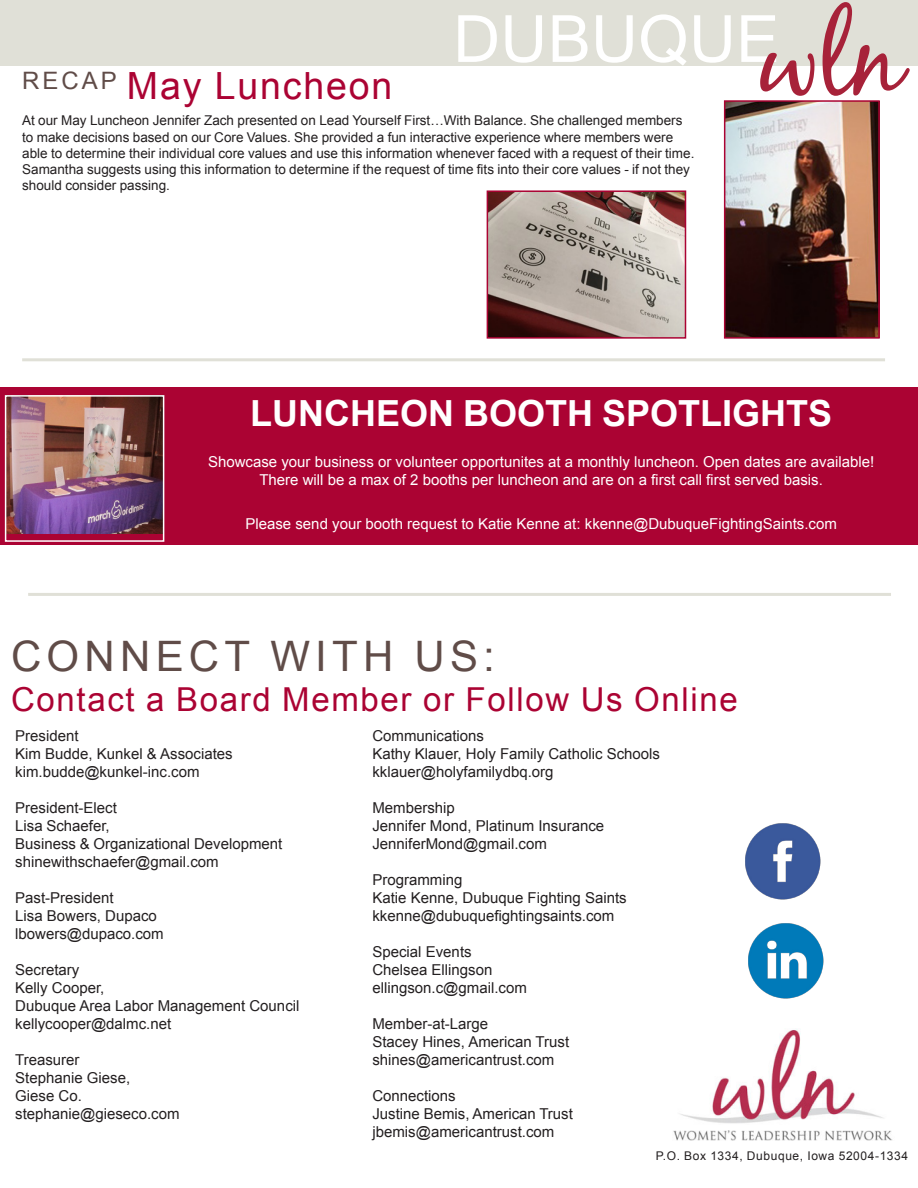
<style>
.page{position:relative;width:918px;height:1188px;background:#fff}
.page>*{position:absolute;margin:0;border:0;box-sizing:border-box;transform-origin:0 0}
.t1{font:63px "Kartika";color:#fff}
.t2{font:42px "Arial";letter-spacing:.125em;color:#604c48}
.t3{font:37.5px "Arial";letter-spacing:.05em;color:#ab0333}
.t4{font:700 36px "Arial";color:#fff}
.t5{font:33px "Arial";letter-spacing:.05em;color:#ab0333}
.t6{font:24px "Arial";letter-spacing:.125em;color:#604c48}
.t7{font:15px "Arial";color:#231f20}
.t8{font:15px "Arial";color:#fff}
.t9{font:13.5px/16.2px "Arial";color:#231f20}
.t10{font:12px "Arial";letter-spacing:.05em;color:#231f20}
</style>
<div class="page">
<img style="left:673px;top:1029px;width:220px;height:112px">
<img style="left:748px;top:923px;width:76px;height:76px">
<img style="left:745px;top:823px;width:76px;height:77px">
<hr style="left:28px;top:593px;width:863px;height:3px;background:#e0e0d7">
<div style="left:0;top:387px;width:918px;height:158px;background:#ab0333"></div>
<img style="left:8px;top:398px;width:153px;height:135px">
<div style="left:5px;top:395px;width:159px;height:147px;border:2px solid #fff"></div>
<hr style="left:22px;top:358px;width:863px;height:3px;background:#e0e0d7">
<img style="left:490px;top:193px;width:193px;height:143px">
<div style="left:487px;top:190px;width:199px;height:149px;border:2px solid #ab0333"></div>
<img style="left:727px;top:103px;width:150px;height:233px">
<div style="left:724px;top:100px;width:156px;height:239px;border:2px solid #ab0333"></div>
<div style="left:0;top:0;width:918px;height:66px;background:#e0e0d7"></div>
<svg style="left:760px;top:53px;width:54px;height:43px"></svg>
<svg style="left:823px;top:2px;width:87px;height:94px"></svg>
<p class="t6" style="left:22px;top:65px;width:96px">RECAP</p>
<p class="t3" style="left:127px;top:61px;width:267px">May Luncheon</p>
<p class="t1" style="left:453px;top:0;width:328px">DUBUQUE</p>
<p class="t9" style="left:22px;top:113px;width:674px">At our May Luncheon Jennifer Zach presented on Lead Yourself First…With Balance. She challenged members to make decisions based on our Core Values. She provided a fun interactive experience where members were able to determine their individual core values and use this information whenever faced with a request of their time.<br>Samantha suggests using this information to determine if the request of time fits into their core values - if not they should consider passing.</p>
<p class="t4" style="left:250px;top:389px;width:584px">LUNCHEON BOOTH SPOTLIGHTS</p>
<p class="t8" style="left:208px;top:452px;width:668px">Showcase your business or volunteer opportunites at a monthly luncheon. Open dates are available!</p>
<p class="t8" style="left:259px;top:470px;width:565px">There will be a max of 2 booths per luncheon and are on a first call first served basis.</p>
<p class="t8" style="left:245px;top:514px;width:593px">Please send your booth request to Katie Kenne at: kkenne@DubuqueFightingSaints.com</p>
<p class="t2" style="left:11px;top:629px;width:485px">CONNECT WITH US:</p>
<p class="t5" style="left:11px;top:678px;width:728px">Contact a Board Member or Follow Us Online</p>
<p class="t7" style="left:15px;top:726px;width:65px">President</p>
<p class="t7" style="left:15px;top:744px;width:219px">Kim Budde, Kunkel &amp; Associates</p>
<p class="t7" style="left:15px;top:762px;width:186px">kim.budde@kunkel-inc.com</p>
<p class="t7" style="left:15px;top:798px;width:103px">President-Elect</p>
<p class="t7" style="left:15px;top:816px;width:96px">Lisa Schaefer,</p>
<p class="t7" style="left:15px;top:834px;width:269px">Business &amp; Organizational Development</p>
<p class="t7" style="left:15px;top:852px;width:205px">shinewithschaefer@gmail.com</p>
<p class="t7" style="left:15px;top:888px;width:100px">Past-President</p>
<p class="t7" style="left:15px;top:906px;width:143px">Lisa Bowers, Dupaco</p>
<p class="t7" style="left:15px;top:924px;width:150px">lbowers@dupaco.com</p>
<p class="t7" style="left:15px;top:960px;width:66px">Secretary</p>
<p class="t7" style="left:15px;top:978px;width:91px">Kelly Cooper,</p>
<p class="t7" style="left:15px;top:996px;width:286px">Dubuque Area Labor Management Council</p>
<p class="t7" style="left:15px;top:1014px;width:158px">kellycooper@dalmc.net</p>
<p class="t7" style="left:15px;top:1050px;width:66px">Treasurer</p>
<p class="t7" style="left:15px;top:1068px;width:117px">Stephanie Giese,</p>
<p class="t7" style="left:15px;top:1086px;width:68px">Giese Co.</p>
<p class="t7" style="left:15px;top:1104px;width:166px">stephanie@gieseco.com</p>
<p class="t7" style="left:372px;top:726px;width:113px">Communications</p>
<p class="t7" style="left:372px;top:744px;width:289px">Kathy Klauer, Holy Family Catholic Schools</p>
<p class="t7" style="left:372px;top:762px;width:183px">kklauer@holyfamilydbq.org</p>
<p class="t7" style="left:372px;top:798px;width:84px">Membership</p>
<p class="t7" style="left:372px;top:816px;width:233px">Jennifer Mond, Platinum Insurance</p>
<p class="t7" style="left:372px;top:834px;width:176px">JenniferMond@gmail.com</p>
<p class="t7" style="left:372px;top:870px;width:92px">Programming</p>
<p class="t7" style="left:372px;top:888px;width:256px">Katie Kenne, Dubuque Fighting Saints</p>
<p class="t7" style="left:372px;top:906px;width:244px">kkenne@dubuquefightingsaints.com</p>
<p class="t7" style="left:372px;top:942px;width:101px">Special Events</p>
<p class="t7" style="left:372px;top:960px;width:122px">Chelsea Ellingson</p>
<p class="t7" style="left:372px;top:978px;width:156px">ellingson.c@gmail.com</p>
<p class="t7" style="left:372px;top:1014px;width:117px">Member-at-Large</p>
<p class="t7" style="left:372px;top:1032px;width:198px">Stacey Hines, American Trust</p>
<p class="t7" style="left:372px;top:1050px;width:183px">shines@americantrust.com</p>
<p class="t7" style="left:372px;top:1086px;width:85px">Connections</p>
<p class="t7" style="left:372px;top:1104px;width:202px">Justine Bemis, American Trust</p>
<p class="t7" style="left:372px;top:1122px;width:183px">jbemis@americantrust.com</p>
<p class="t10" style="left:656px;top:1148px;width:254px">P.O. Box 1334, Dubuque, Iowa 52004-1334</p>
</div>
